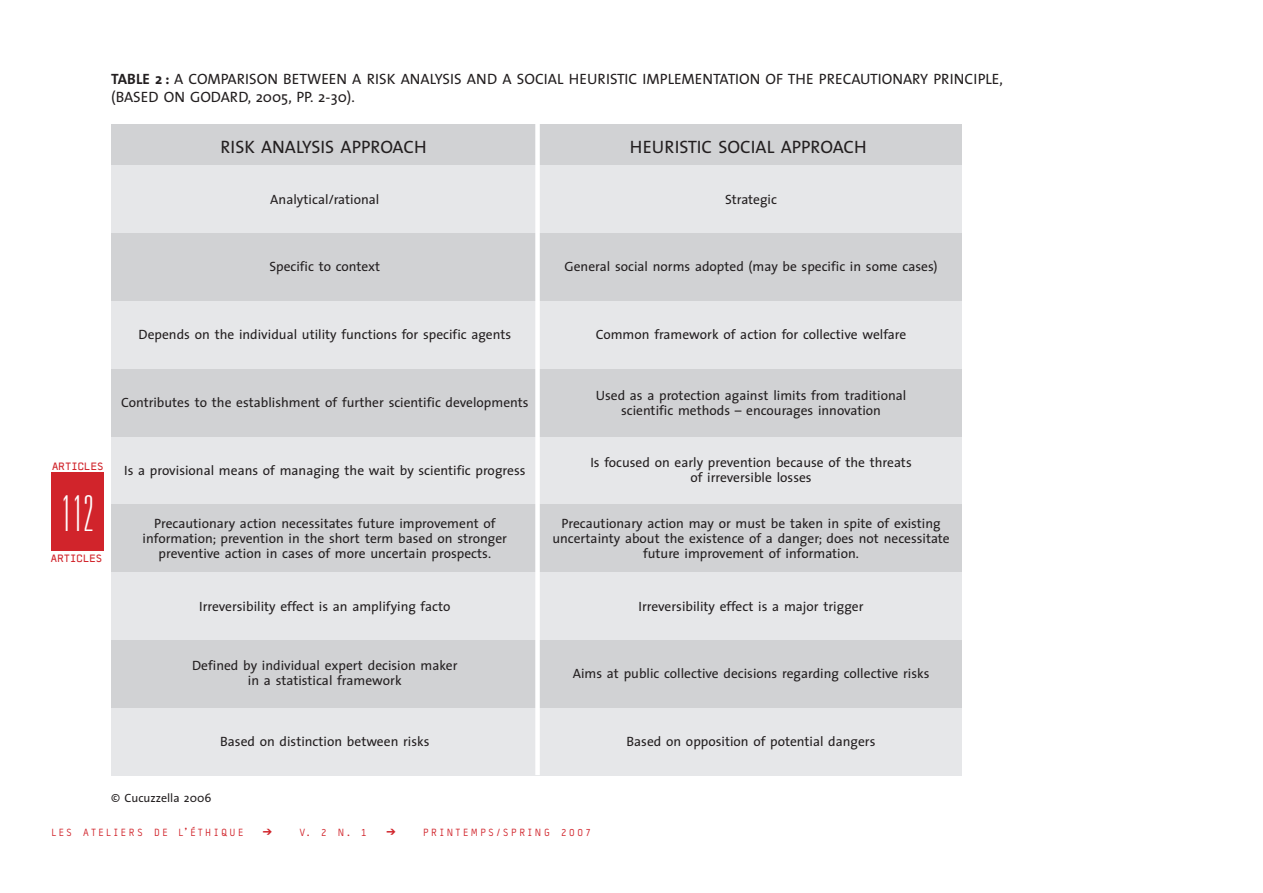
<style>
.page{position:relative;width:1263px;height:893px;background:#fff}
.page>*{position:absolute;margin:0;border:0;box-sizing:border-box;transform-origin:0 0}
.t1{font:100 ultra-condensed 49.5px "Univers";color:#fff}
.t2{font:18px "The Sans";color:#231f20}
.t3{font:15px/18.9px "The Sans";color:#231f20}
.t4{font:13.5px/15px "The Sans";color:#231f20;text-align:center}
.t5{font:12px "The Sans";color:#231f20}
.t6{font:10.5px "Typestar";letter-spacing:.265em;color:#d1242b}
.t7{font:10.5px "Typestar OCR";letter-spacing:-.055em;color:#d1242b}
.s1{font-weight:700}
</style>
<div class="page">
<div style="left:51px;top:472px;width:53px;height:79px;background:#d1242b"></div>
<div style="left:111px;top:124px;width:851px;height:41px;background:#d1d2d4"></div>
<div style="left:111px;top:165px;width:851px;height:68px;background:#e6e7e9"></div>
<div style="left:111px;top:233px;width:851px;height:68px;background:#d1d2d4"></div>
<div style="left:111px;top:301px;width:851px;height:68px;background:#e6e7e9"></div>
<div style="left:111px;top:369px;width:851px;height:68px;background:#d1d2d4"></div>
<div style="left:111px;top:437px;width:851px;height:67px;background:#e6e7e9"></div>
<div style="left:111px;top:504px;width:851px;height:68px;background:#d1d2d4"></div>
<div style="left:111px;top:572px;width:851px;height:68px;background:#e6e7e9"></div>
<div style="left:111px;top:640px;width:851px;height:68px;background:#d1d2d4"></div>
<div style="left:111px;top:708px;width:851px;height:68px;background:#e6e7e9"></div>
<div style="left:535px;top:99px;width:5px;height:676px;background:#fff"></div>
<p class="t3" style="left:111px;top:70px;width:893px"><span class="s1">TABLE 2 :</span> A COMPARISON BETWEEN A RISK ANALYSIS AND A SOCIAL HEURISTIC IMPLEMENTATION OF THE PRECAUTIONARY PRINCIPLE, (BASED ON GODARD, 2005, PP. 2-30).</p>
<h2 class="t2" style="left:220px;top:140px;width:208px">RISK ANALYSIS APPROACH</h2>
<p class="t4" style="left:270px;top:193px;width:111px">Analytical/rational</p>
<p class="t4" style="left:269px;top:261px;width:112px">Specific to context</p>
<p class="t4" style="left:139px;top:328px;width:374px">Depends on the individual utility functions for specific agents</p>
<p class="t4" style="left:121px;top:396px;width:409px">Contributes to the establishment of further scientific developments</p>
<p class="t7" style="left:52px;top:460px;width:53px">ARTICLES</p>
<h1 class="t1" style="left:61px;top:495px;width:35px">112</h1>
<p class="t7" style="left:51px;top:552px;width:53px">ARTICLES</p>
<p class="t4" style="left:124px;top:464px;width:403px">Is a provisional means of managing the wait by scientific progress</p>
<p class="t4" style="left:143px;top:517px;width:366px">Precautionary action necessitates future improvement of information; prevention in the short term based on stronger preventive action in cases of more uncertain prospects.</p>
<p class="t4" style="left:199px;top:600px;width:253px">Irreversibility effect is an amplifying facto</p>
<p class="t4" style="left:192px;top:660px;width:267px">Defined by individual expert decision maker in a statistical framework</p>
<p class="t4" style="left:220px;top:735px;width:211px">Based on distinction between risks</p>
<p class="t5" style="left:111px;top:793px;width:102px">© Cucuzzella 2006</p>
<h2 class="t2" style="left:630px;top:140px;width:238px">HEURISTIC SOCIAL APPROACH</h2>
<p class="t4" style="left:725px;top:193px;width:53px">Strategic</p>
<p class="t4" style="left:565px;top:261px;width:374px">General social norms adopted (may be specific in some cases)</p>
<p class="t4" style="left:596px;top:328px;width:312px">Common framework of action for collective welfare</p>
<p class="t4" style="left:596px;top:389px;width:312px">Used as a protection against limits from traditional scientific methods – encourages innovation</p>
<p class="t4" style="left:590px;top:457px;width:323px">Is focused on early prevention because of the threats of irreversible losses</p>
<p class="t4" style="left:552px;top:517px;width:399px">Precautionary action may or must be taken in spite of existing uncertainty about the existence of a danger; does not necessitate future improvement of information.</p>
<p class="t4" style="left:639px;top:600px;width:226px">Irreversibility effect is a major trigger</p>
<p class="t4" style="left:573px;top:668px;width:358px">Aims at public collective decisions regarding collective risks</p>
<p class="t4" style="left:627px;top:735px;width:250px">Based on opposition of potential dangers</p>
<p class="t6" style="left:51px;top:826px;width:193px">LES ATELIERS DE L’ÉTHIQUE</p>
<p class="t6" style="left:299px;top:826px;width:69px">V.2N.1</p>
<p class="t6" style="left:423px;top:826px;width:169px">PRINTEMPS/SPRING 2007</p>
</div>
